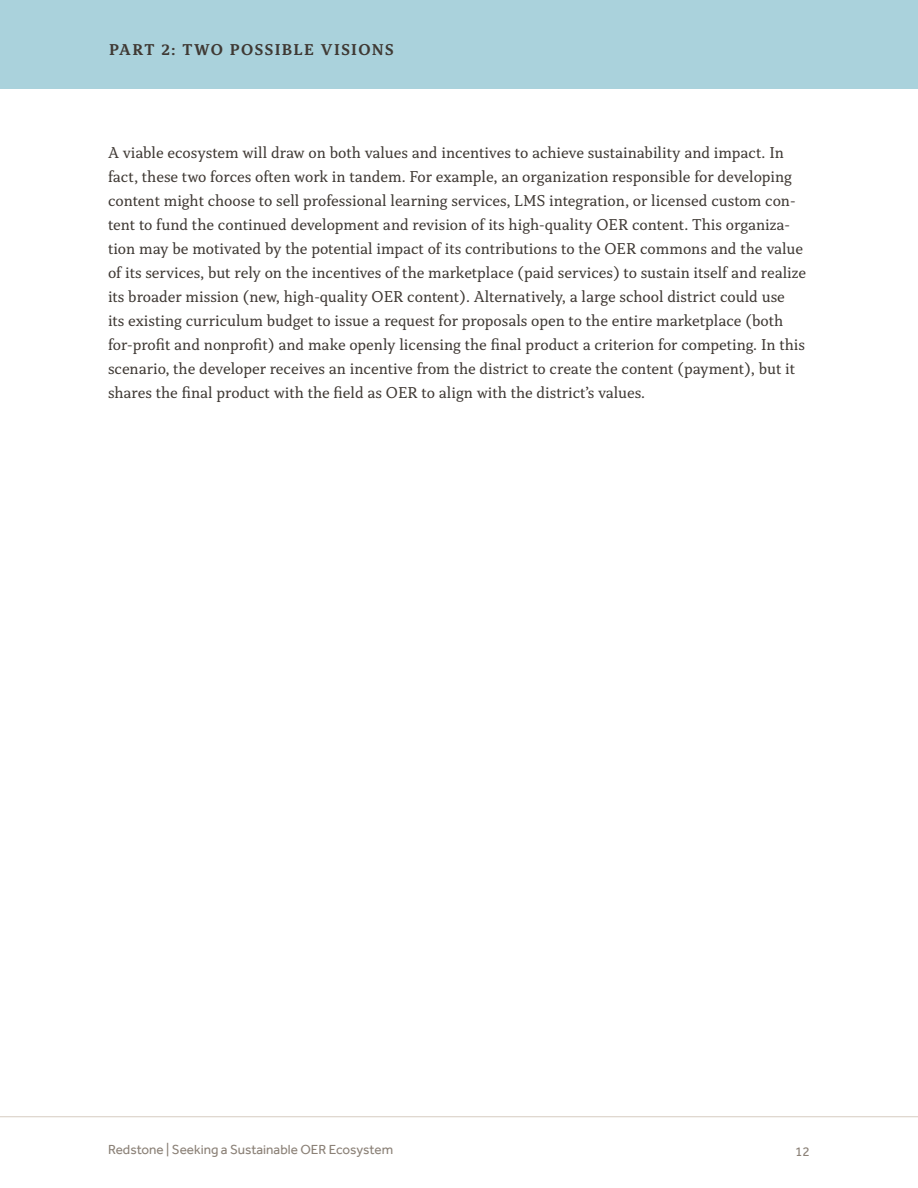
<style>
.page{position:relative;width:918px;height:1188px;background:#fff}
.page>*{position:absolute;margin:0;border:0;box-sizing:border-box;transform-origin:0 0}
.t1{font:16.5px/24px "Capitolina";color:#3f3934}
.t2{font:700 16.5px "Capitolina";letter-spacing:.085em;color:#3f3934}
.t3{font:13.5px "Effra";color:#8b8177}
</style>
<div class="page">
<div style="left:0;top:0;width:918px;height:89px;background:#aad2dc"></div>
<hr style="left:0;top:1116px;width:918px;height:1px;background:#dbd2c8">
<p class="t2" style="left:109px;top:40px;width:286px">PART 2: TWO POSSIBLE VISIONS</p>
<p class="t1" style="left:108px;top:141px;width:700px">A viable ecosystem will draw on both values and incentives to achieve sustainability and impact. In fact, these two forces often work in tandem. For example, an organization responsible for developing content might choose to sell professional learning services, LMS integration, or licensed custom con&shy;tent to fund the continued development and revision of its high-quality OER content. This organiza&shy;tion may be motivated by the potential impact of its contributions to the OER commons and the value of its services, but rely on the incentives of the marketplace (paid services) to sustain itself and realize its broader mission (new, high-quality OER content). Alternatively, a large school district could use<br>its existing curriculum budget to issue a request for proposals open to the entire marketplace (both for-profit and nonprofit) and make openly licensing the final product a criterion for competing. In this scenario, the developer receives an incentive from the district to create the content (payment), but it shares the final product with the field as OER to align with the district’s values.</p>
<p class="t3" style="left:108px;top:1141px;width:287px">Redstone | Seeking a Sustainable OER Ecosystem</p>
<p class="t3" style="left:795px;top:1144px;width:16px">12</p>
</div>
